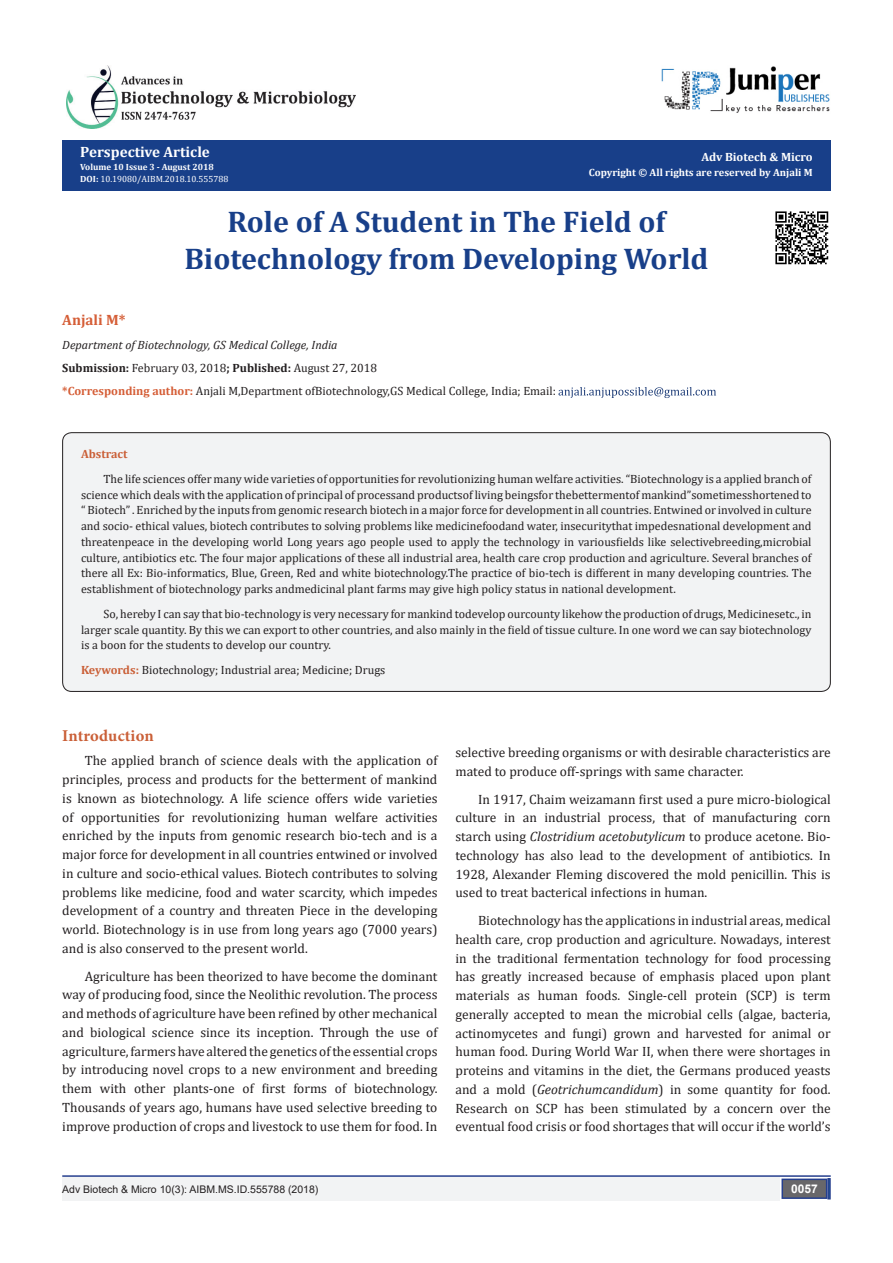
<style>
.page{position:relative;width:893px;height:1263px;background:#fff}
.page>*{position:absolute;margin:0;border:0;box-sizing:border-box;transform-origin:0 0}
.t1{font:700 30px/37.5px "Cambria";color:#183f89;text-align:center}
.List_Paragraph{font:700 16.5px "Minion Pro";letter-spacing:.005em;color:#ca5f37}
.t2{font:700 15px "Cambria";color:#fff}
.t3{font:700 15px "Cambria";color:#d55e37}
.List_Paragraph-2{font:13.5px/18.8px "Cambria";color:#231f20;text-align:justify}
.t4{font:12px/15.8px "Cambria";color:#231f20;text-align:justify}
.t5{font:italic 12px "Cambria";color:#231f20}
.t6{font:700 12px "Cambria";color:#fff}
.t7{font:700 12px "Cambria";color:#ca5f37}
.t8{font:700 12px "Arial";color:#fff}
.t9{font:10.5px "Arial";color:#231f20}
.t10{font:700 10.5px "Cambria";color:#fff}
.t11{font:9px "Cambria";color:#fff}
.t12{font:700 9px "Cambria";color:#fff}
.s1{font-weight:700}
.s2{font-weight:700;color:#d55e37}
.s3{font-weight:700;color:#ca5f37}
.s4{font-style:italic}
</style>
<div class="page">
<div style="left:62px;top:140px;width:769px;height:51px;background:#183f89"></div>
<svg style="left:558px;top:387px;width:158px;height:11px"></svg>
<hr style="left:62px;top:1175px;width:769px;height:2px;background:#253f8e">
<div style="left:62px;top:1177px;width:494px;height:24px;background:#f2f3f4"></div>
<div style="left:782px;top:1179px;width:45px;height:19px;background:#68676a"></div>
<div style="left:781px;top:1178px;width:46px;height:21px;border:2px solid #253f8e"></div>
<svg style="left:827px;top:1178px;width:4px;height:21px"></svg>
<img style="left:662px;top:66px;width:168px;height:47px">
<img style="left:66px;top:65px;width:290px;height:64px">
<div style="left:506px;top:1177px;width:273px;height:24px;background:#f2f3f4"></div>
<div style="left:63px;top:433px;width:767px;height:258px;background:#f2f3f4;border-radius:9px"></div>
<div style="left:62px;top:432px;width:769px;height:260px;border:1px solid #231f20;border-radius:9px"></div>
<img style="left:775px;top:211px;width:54px;height:54px">
<p class="t2" style="left:80px;top:142px;width:131px">Perspective Article</p>
<p class="t12" style="left:80px;top:160px;width:135px">Volume 10 Issue 3 - August 2018</p>
<p class="t11" style="left:80px;top:174px;width:150px"><span class="s1">DOI:</span> 10.19080/AIBM.2018.10.555788</p>
<p class="t6" style="left:701px;top:148px;width:113px">Adv Biotech &amp; Micro</p>
<p class="t10" style="left:589px;top:165px;width:225px">Copyright © All rights are reserved by Anjali M</p>
<p class="t1" style="left:184px;top:202px;width:526px">Role of A Student in The Field of<br>Biotechnology from Developing World</p>
<p class="t3" style="left:62px;top:309px;width:65px">Anjali M*</p>
<p class="t5" style="left:62px;top:336px;width:277px">Department of Biotechnology, GS Medical College, India</p>
<p class="t4" style="left:62px;top:360px;width:316px"><span class="s1">Submission:</span> February 03, 2018<span class="s1">; Published:</span> August 27, 2018</p>
<p class="t4" style="left:62px;top:383px;width:495px"><span class="s2">*Corresponding author:</span> Anjali M,Department ofBiotechnology,GS Medical College, India; Email:</p>
<p class="t7" style="left:81px;top:446px;width:48px">Abstract</p>
<p class="t4" style="left:81px;top:471px;width:732px;text-indent:22px">The life sciences offer many wide varieties of opportunities for revolutionizing human welfare activities. “Biotechnology is a applied branch of science which deals with the application of principal of processand productsof living beingsfor thebettermentof mankind”sometimesshortened to “ Biotech” . Enriched by the inputs from genomic research biotech in a major force for development in all countries. Entwined or involved in culture and socio- ethical values, biotech contributes to solving problems like medicinefoodand water, insecuritythat impedesnational development and threatenpeace in the developing world Long years ago people used to apply the technology in variousfields like selectivebreeding,microbial culture, antibiotics etc. The four major applications of these all industrial area, health care crop production and agriculture. Several branches of there all Ex: Bio-informatics, Blue, Green, Red and white biotechnology.The practice of bio-tech is different in many developing countries. The establishment of biotechnology parks andmedicinal plant farms may give high policy status in national development.</p>
<p class="t4" style="left:81px;top:606px;width:732px;text-indent:22px">So, hereby I can say that bio-technology is very necessary for mankind todevelop ourcounty likehow the production of drugs, Medicinesetc., in larger scale quantity. By this we can export to other countries, and also mainly in the field of tissue culture. In one word we can say biotechnology is a boon for the students to develop our country.</p>
<p class="t4" style="left:81px;top:662px;width:306px"><span class="s3">Keywords:</span> Biotechnology; Industrial area; Medicine; Drugs</p>
<p class="List_Paragraph" style="left:62px;top:724px;width:93px">Introduction</p>
<p class="List_Paragraph-2" style="left:62px;top:751px;width:377px;text-indent:22px">The applied branch of science deals with the application of principles, process and products for the betterment of mankind is known as biotechnology. A life science offers wide varieties of opportunities for revolutionizing human welfare activities enriched by the inputs from genomic research bio-tech and is a major force for development in all countries entwined or involved in culture and socio-ethical values. Biotech contributes to solving problems like medicine, food and water scarcity, which impedes development of a country and threaten Piece in the developing world. Biotechnology is in use from long years ago (7000 years) and is also conserved to the present world.</p>
<p class="List_Paragraph-2" style="left:62px;top:967px;width:377px;text-indent:22px">Agriculture has been theorized to have become the dominant way of producing food, since the Neolithic revolution. The process and methods of agriculture have been refined by other mechanical and biological science since its inception. Through the use of agriculture, farmers have altered the genetics of the essential crops by introducing novel crops to a new environment and breeding them with other plants-one of first forms of biotechnology.<br>Thousands of years ago, humans have used selective breeding to improve production of crops and livestock to use them for food. In</p>
<p class="List_Paragraph-2" style="left:455px;top:743px;width:377px">selective breeding organisms or with desirable characteristics are mated to produce off-springs with same character.</p>
<p class="List_Paragraph-2" style="left:455px;top:789px;width:377px;text-indent:22px">In 1917, Chaim weizamann first used a pure micro-biological culture in an industrial process, that of manufacturing corn starch using <span class="s4">Clostridium acetobutylicum</span> to produce acetone. Bio&shy;technology has also lead to the development of antibiotics. In 1928, Alexander Fleming discovered the mold penicillin. This is used to treat bacterical infections in human.</p>
<p class="List_Paragraph-2" style="left:455px;top:911px;width:377px;text-indent:22px">Biotechnology has the applications in industrial areas, medical health care, crop production and agriculture. Nowadays, interest in the traditional fermentation technology for food processing has greatly increased because of emphasis placed upon plant materials as human foods. Single-cell protein (SCP) is term generally accepted to mean the microbial cells (algae, bacteria, actinomycetes and fungi) grown and harvested for animal or human food. During World War II, when there were shortages in proteins and vitamins in the diet, the Germans produced yeasts and a mold (<span class="s4">Geotrichumcandidum</span>) in some quantity for food.<br>Research on SCP has been stimulated by a concern over the eventual food crisis or food shortages that will occur if the world’s</p>
<p class="t9" style="left:62px;top:1182px;width:258px">Adv Biotech &amp; Micro 10(3): AIBM.MS.ID.555788 (2018)</p>
<p class="t8" style="left:791px;top:1180px;width:28px">0057</p>
</div>
